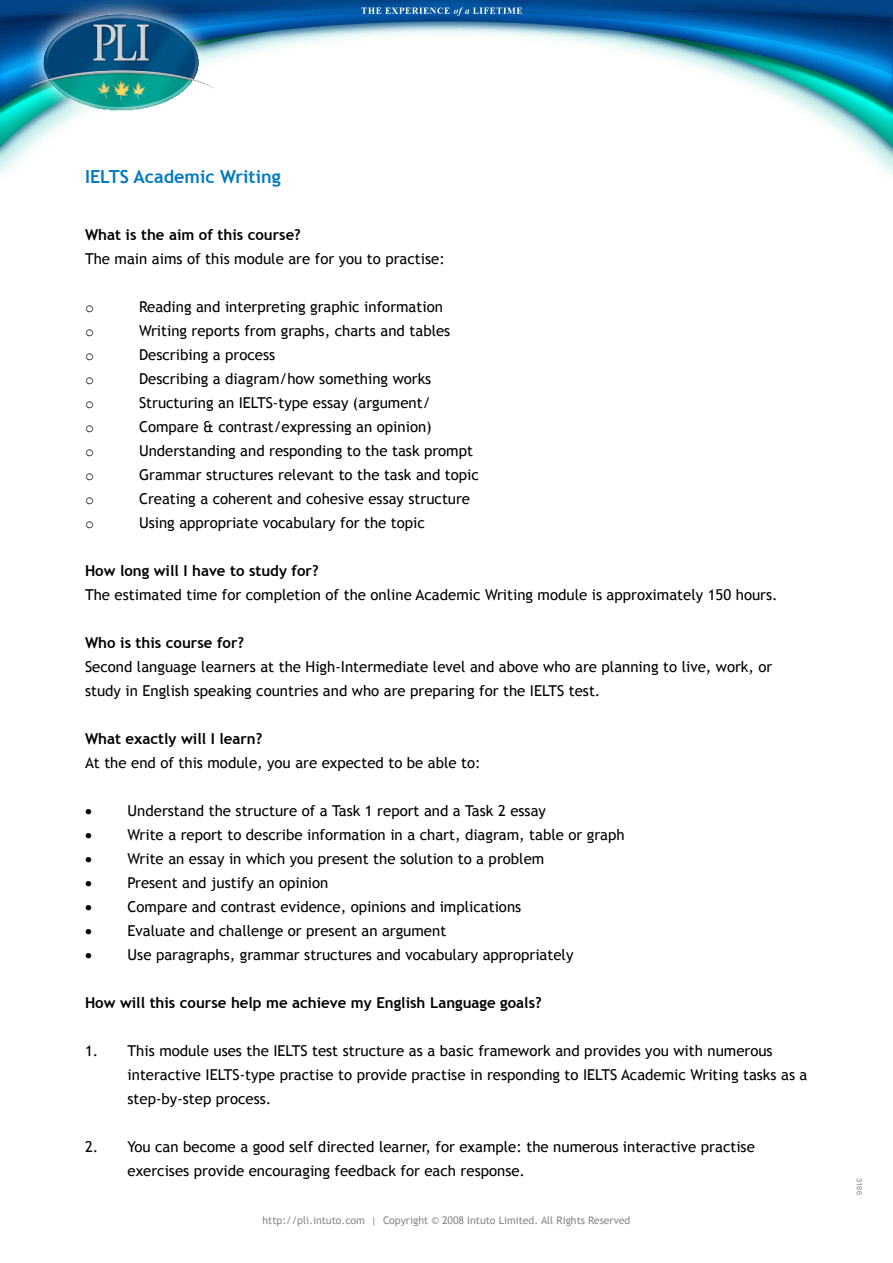
<style>
.page{position:relative;width:893px;height:1263px;background:#fff}
.page>*{position:absolute;margin:0;border:0;box-sizing:border-box;transform-origin:0 0}
.t1{font:700 18px "Trebuchet MS";color:#007ac0}
.t2{font:15px/24px "Trebuchet MS";color:#000}
.t3{font:700 15px "Trebuchet MS";color:#000}
.t4{font:15px "Courier New";color:#000}
.t5{font:10.5px "Trebuchet MS";color:#878889}
.t6{font:7.5px "Arial";color:#878889}
</style>
<div class="page">
<img style="left:0;top:0;width:893px;height:175px">
<svg style="left:15px;top:0;width:215px;height:130px"></svg>
<img style="left:31px;top:14px;width:183px;height:96px">
<p class="t1" style="left:85px;top:166px;width:197px">IELTS Academic Writing</p>
<p class="t3" style="left:85px;top:225px;width:217px">What is the aim of this course?</p>
<p class="t2" style="left:85px;top:247px;width:361px">The main aims of this module are for you to practise:</p>
<p class="t4" style="left:85px;top:298px;width:10px">o</p>
<p class="t2" style="left:139px;top:295px;width:305px">Reading and interpreting graphic information</p>
<p class="t4" style="left:85px;top:322px;width:10px">o</p>
<p class="t2" style="left:139px;top:319px;width:313px">Writing reports from graphs, charts and tables</p>
<p class="t4" style="left:85px;top:346px;width:10px">o</p>
<p class="t2" style="left:139px;top:343px;width:138px">Describing a process</p>
<p class="t4" style="left:85px;top:370px;width:10px">o</p>
<p class="t2" style="left:139px;top:367px;width:294px">Describing a diagram/how something works</p>
<p class="t4" style="left:85px;top:394px;width:10px">o</p>
<p class="t2" style="left:139px;top:391px;width:293px">Structuring an IELTS-type essay (argument/</p>
<p class="t4" style="left:85px;top:418px;width:10px">o</p>
<p class="t2" style="left:139px;top:415px;width:294px">Compare &amp; contrast/expressing an opinion)</p>
<p class="t4" style="left:85px;top:442px;width:10px">o</p>
<p class="t2" style="left:139px;top:439px;width:335px">Understanding and responding to the task prompt</p>
<p class="t4" style="left:85px;top:466px;width:10px">o</p>
<p class="t2" style="left:139px;top:463px;width:341px">Grammar structures relevant to the task and topic</p>
<p class="t4" style="left:85px;top:490px;width:10px">o</p>
<p class="t2" style="left:139px;top:487px;width:333px">Creating a coherent and cohesive essay structure</p>
<p class="t4" style="left:85px;top:514px;width:10px">o</p>
<p class="t2" style="left:139px;top:511px;width:287px">Using appropriate vocabulary for the topic</p>
<p class="t3" style="left:85px;top:561px;width:235px">How long will I have to study for?</p>
<p class="t2" style="left:85px;top:583px;width:694px">The estimated time for completion of the online Academic Writing module is approximately 150 hours.</p>
<p class="t3" style="left:85px;top:633px;width:160px">Who is this course for?</p>
<p class="t2" style="left:85px;top:655px;width:689px">Second language learners at the High-Intermediate level and above who are planning to live, work, or study in English speaking countries and who are preparing for the IELTS test.</p>
<p class="t3" style="left:85px;top:729px;width:179px">What exactly will I learn?</p>
<p class="t2" style="left:85px;top:751px;width:397px">At the end of this module, you are expected to be able to:</p>
<p class="t2" style="left:85px;top:799px;width:462px">• Understand the structure of a Task 1 report and a Task 2 essay</p>
<p class="t2" style="left:85px;top:823px;width:541px">• Write a report to describe information in a chart, diagram, table or graph</p>
<p class="t2" style="left:85px;top:847px;width:461px">• Write an essay in which you present the solution to a problem</p>
<p class="t2" style="left:85px;top:871px;width:245px">• Present and justify an opinion</p>
<p class="t2" style="left:85px;top:895px;width:438px">• Compare and contrast evidence, opinions and implications</p>
<p class="t2" style="left:85px;top:919px;width:363px">• Evaluate and challenge or present an argument</p>
<p class="t2" style="left:85px;top:943px;width:490px">• Use paragraphs, grammar structures and vocabulary appropriately</p>
<p class="t3" style="left:85px;top:993px;width:458px">How will this course help me achieve my English Language goals?</p>
<p class="t2" style="left:128px;top:1039px;width:681px;text-indent:-43px">1. This module uses the IELTS test structure as a basic framework and provides you with numerous interactive IELTS-type practise to provide practise in responding to IELTS Academic Writing tasks as a step-by-step process.</p>
<p class="t2" style="left:128px;top:1135px;width:629px;text-indent:-43px">2. You can become a good self directed learner, for example: the numerous interactive practise exercises provide encouraging feedback for each response.</p>
<p class="t5" style="left:263px;top:1214px;width:369px">http://pli.intuto.com | Copyright © 2008 Intuto Limited. All Rights Reserved</p>
<p class="t6" style="left:864px;top:1178px;width:18px;rotate:90deg">3186</p>
</div>
